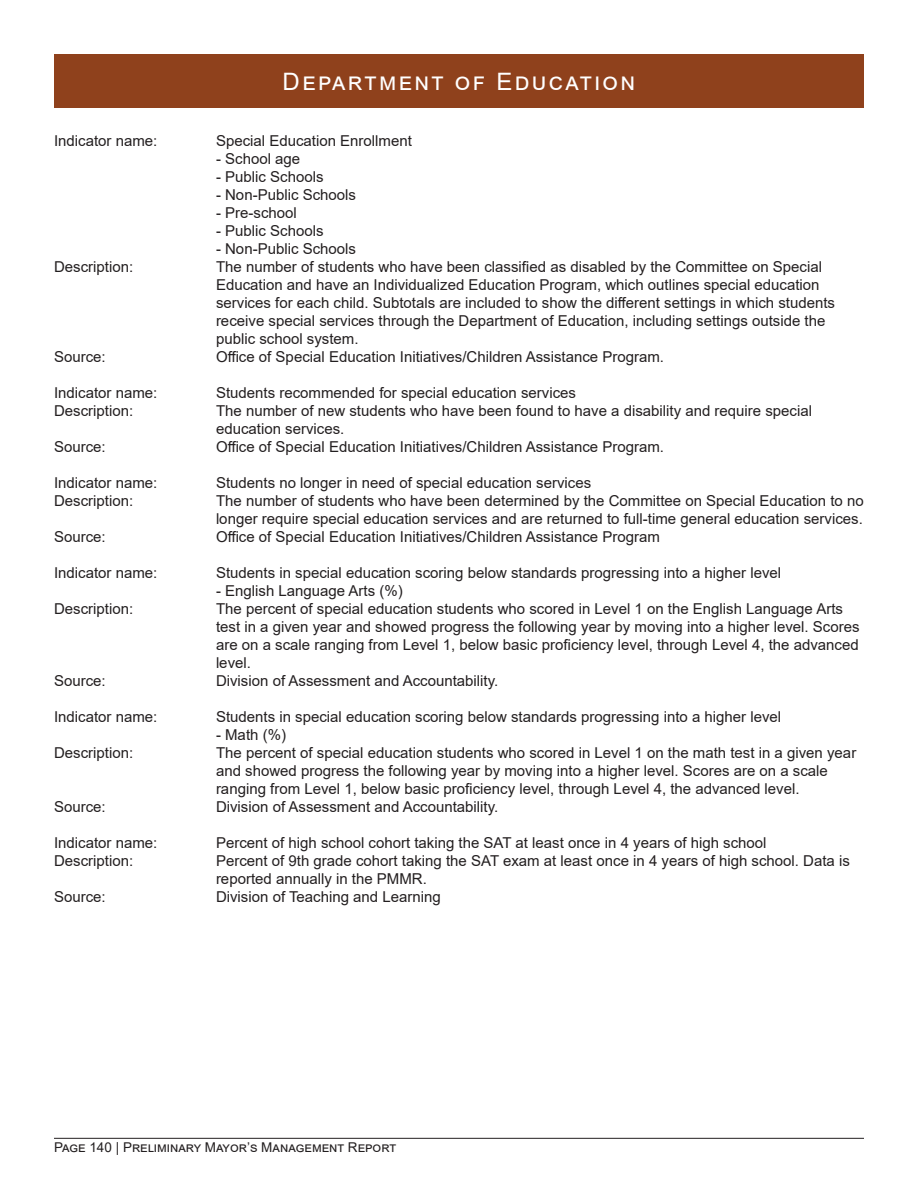
<style>
.page{position:relative;width:918px;height:1188px;background:#fff}
.page>*{position:absolute;margin:0;border:0;box-sizing:border-box;transform-origin:0 0}
.t1{font:24px "Arial";letter-spacing:.1em;color:#fff}
.Indicator_Definition{font:15px/18px "Arial";color:#231f20}
.t2{font:13.5px "Arial";color:#231f20}
</style>
<div class="page">
<hr style="left:54px;top:1138px;width:810px;height:1px;background:#231f20">
<div style="left:54px;top:54px;width:810px;height:54px;background:#8f411c"></div>
<h1 class="t1" style="left:283px;top:65px;width:354px">Department of Education</h1>
<p class="Indicator_Definition" style="left:54px;top:132px;width:105px">Indicator name:</p>
<p class="Indicator_Definition" style="left:216px;top:132px;width:197px">Special Education Enrollment</p>
<p class="Indicator_Definition" style="left:216px;top:150px;width:86px">- School age</p>
<p class="Indicator_Definition" style="left:216px;top:168px;width:109px">- Public Schools</p>
<p class="Indicator_Definition" style="left:216px;top:186px;width:142px">- Non-Public Schools</p>
<p class="Indicator_Definition" style="left:216px;top:204px;width:82px">- Pre-school</p>
<p class="Indicator_Definition" style="left:216px;top:222px;width:109px">- Public Schools</p>
<p class="Indicator_Definition" style="left:216px;top:240px;width:142px">- Non-Public Schools</p>
<p class="Indicator_Definition" style="left:54px;top:258px;width:81px">Description:</p>
<p class="Indicator_Definition" style="left:216px;top:258px;width:621px">The number of students who have been classified as disabled by the Committee on Special Education and have an Individualized Education Program, which outlines special education services for each child. Subtotals are included to show the different settings in which students receive special services through the Department of Education, including settings outside the public school system.</p>
<p class="Indicator_Definition" style="left:54px;top:348px;width:53px">Source:</p>
<p class="Indicator_Definition" style="left:216px;top:348px;width:450px">Office of Special Education Initiatives/Children Assistance Program.</p>
<p class="Indicator_Definition" style="left:54px;top:384px;width:105px">Indicator name:</p>
<p class="Indicator_Definition" style="left:216px;top:384px;width:362px">Students recommended for special education services</p>
<p class="Indicator_Definition" style="left:54px;top:402px;width:81px">Description:</p>
<p class="Indicator_Definition" style="left:216px;top:402px;width:598px">The number of new students who have been found to have a disability and require special education services.</p>
<p class="Indicator_Definition" style="left:54px;top:438px;width:53px">Source:</p>
<p class="Indicator_Definition" style="left:216px;top:438px;width:450px">Office of Special Education Initiatives/Children Assistance Program.</p>
<p class="Indicator_Definition" style="left:54px;top:474px;width:105px">Indicator name:</p>
<p class="Indicator_Definition" style="left:216px;top:474px;width:377px">Students no longer in need of special education services</p>
<p class="Indicator_Definition" style="left:54px;top:492px;width:81px">Description:</p>
<p class="Indicator_Definition" style="left:216px;top:492px;width:649px">The number of students who have been determined by the Committee on Special Education to no longer require special education services and are returned to full-time general education services.</p>
<p class="Indicator_Definition" style="left:54px;top:528px;width:53px">Source:</p>
<p class="Indicator_Definition" style="left:216px;top:528px;width:445px">Office of Special Education Initiatives/Children Assistance Program</p>
<p class="Indicator_Definition" style="left:54px;top:564px;width:105px">Indicator name:</p>
<p class="Indicator_Definition" style="left:216px;top:564px;width:567px">Students in special education scoring below standards progressing into a higher level</p>
<p class="Indicator_Definition" style="left:216px;top:582px;width:188px">- English Language Arts (%)</p>
<p class="Indicator_Definition" style="left:54px;top:600px;width:81px">Description:</p>
<p class="Indicator_Definition" style="left:216px;top:600px;width:645px">The percent of special education students who scored in Level 1 on the English Language Arts test in a given year and showed progress the following year by moving into a higher level. Scores are on a scale ranging from Level 1, below basic proficiency level, through Level 4, the advanced level.</p>
<p class="Indicator_Definition" style="left:54px;top:672px;width:53px">Source:</p>
<p class="Indicator_Definition" style="left:216px;top:672px;width:284px">Division of Assessment and Accountability.</p>
<p class="Indicator_Definition" style="left:54px;top:708px;width:105px">Indicator name:</p>
<p class="Indicator_Definition" style="left:216px;top:708px;width:567px">Students in special education scoring below standards progressing into a higher level</p>
<p class="Indicator_Definition" style="left:216px;top:726px;width:72px">- Math (%)</p>
<p class="Indicator_Definition" style="left:54px;top:744px;width:81px">Description:</p>
<p class="Indicator_Definition" style="left:216px;top:744px;width:642px">The percent of special education students who scored in Level 1 on the math test in a given year and showed progress the following year by moving into a higher level. Scores are on a scale ranging from Level 1, below basic proficiency level, through Level 4, the advanced level.</p>
<p class="Indicator_Definition" style="left:54px;top:798px;width:53px">Source:</p>
<p class="Indicator_Definition" style="left:216px;top:798px;width:284px">Division of Assessment and Accountability.</p>
<p class="Indicator_Definition" style="left:54px;top:834px;width:105px">Indicator name:</p>
<p class="Indicator_Definition" style="left:216px;top:834px;width:552px">Percent of high school cohort taking the SAT at least once in 4 years of high school</p>
<p class="Indicator_Definition" style="left:54px;top:852px;width:81px">Description:</p>
<p class="Indicator_Definition" style="left:216px;top:852px;width:635px">Percent of 9th grade cohort taking the SAT exam at least once in 4 years of high school. Data is reported annually in the PMMR.</p>
<p class="Indicator_Definition" style="left:54px;top:888px;width:53px">Source:</p>
<p class="Indicator_Definition" style="left:216px;top:888px;width:226px">Division of Teaching and Learning</p>
<p class="t2" style="left:54px;top:1138px;width:344px">Page 140 | Preliminary Mayor’s Management Report</p>
</div>
